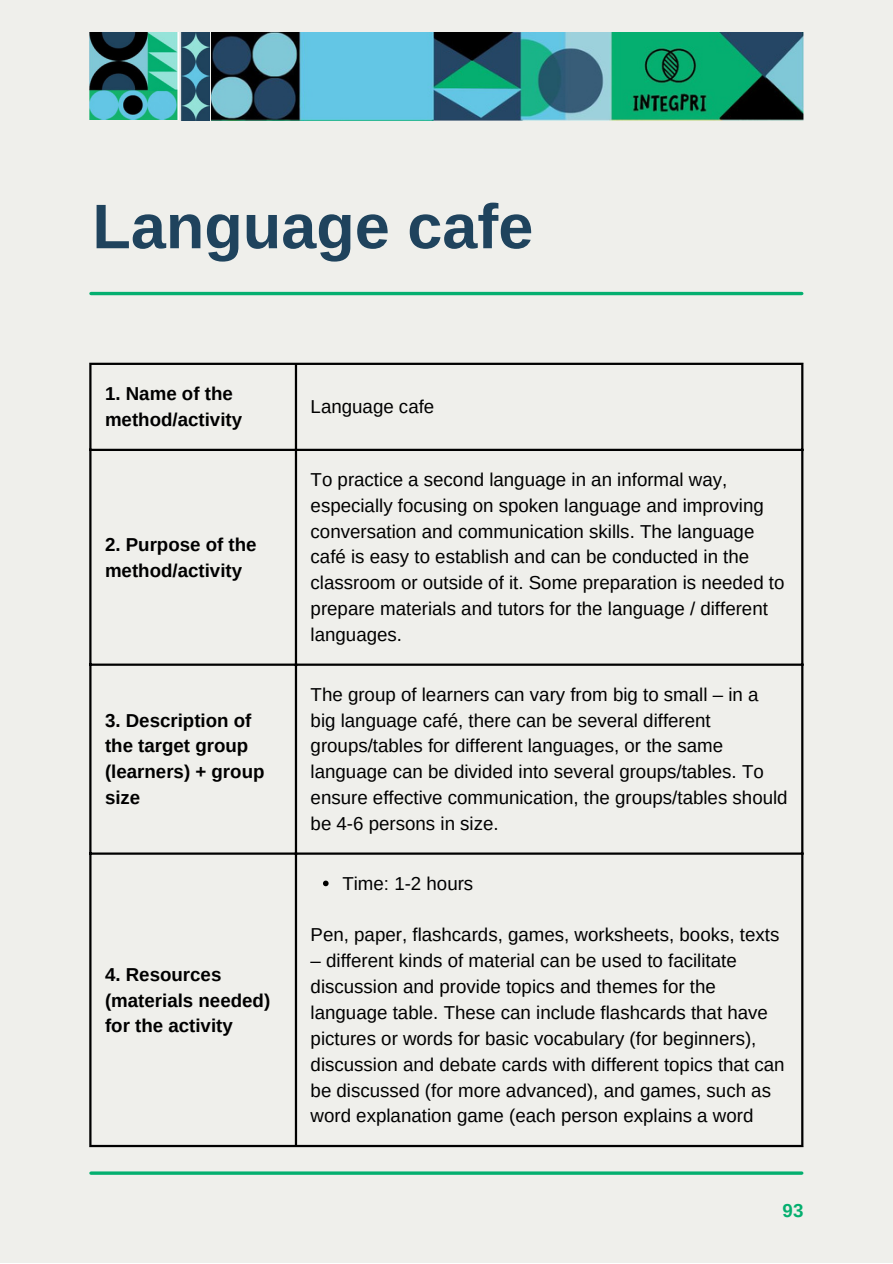
<style>
.page{position:relative;width:893px;height:1264px;background:#fff}
.page>*{position:absolute;margin:0;border:0;box-sizing:border-box;transform-origin:0 0}
.t1{font:700 63px "Arimo";color:#1f435d}
.t2{font:18.75px/25.8px "Arimo";color:#000}
.t3{font:700 18.75px/25.8px "Arimo";color:#000}
.t4{font:700 18.75px "Arimo";color:#04af6f}
</style>
<div class="page">
<div style="left:0;top:0;width:892px;height:1262px;background:#efefeb"></div>
<hr style="left:91px;top:1171px;width:710px;height:3px;background:#04af6f">
<img style="left:212px;top:32px;width:591px;height:89px">
<img style="left:89px;top:32px;width:89px;height:88px">
<img style="left:180px;top:33px;width:30px;height:87px">
<hr style="left:91px;top:292px;width:710px;height:3px;background:#04af6f">
<svg style="left:323px;top:880px;width:5px;height:6px"></svg>
<hr style="left:89px;top:365px;width:2px;height:779px;background:#000">
<hr style="left:295px;top:365px;width:2px;height:779px;background:#000">
<hr style="left:801px;top:365px;width:2px;height:779px;background:#000">
<hr style="left:89px;top:363px;width:714px;height:2px;background:#000">
<hr style="left:89px;top:449px;width:714px;height:2px;background:#000">
<hr style="left:89px;top:663px;width:714px;height:2px;background:#000">
<hr style="left:89px;top:852px;width:714px;height:2px;background:#000">
<hr style="left:89px;top:1144px;width:714px;height:3px;background:#000">
<p class="t1" style="left:92px;top:191px;width:442px">Language cafe</p>
<p class="t3" style="left:105px;top:380px;width:139px">1. Name of the method/activity</p>
<p class="t3" style="left:105px;top:531px;width:153px">2. Purpose of the method/activity</p>
<p class="t3" style="left:105px;top:707px;width:161px">3. Description of the target group (learners) + group size</p>
<p class="t3" style="left:105px;top:961px;width:167px">4. Resources (materials needed) for the activity</p>
<p class="t2" style="left:310px;top:394px;width:125px">Language cafe</p>
<p class="t2" style="left:310px;top:466px;width:475px">To practice a second language in an informal way, especially focusing on spoken language and improving conversation and communication skills. The language café is easy to establish and can be conducted in the classroom or outside of it. Some preparation is needed to</p>
<p class="t2" style="left:310px;top:595px;width:459px">prepare materials and tutors for the language / different languages.</p>
<p class="t2" style="left:310px;top:681px;width:478px">The group of learners can vary from big to small – in a big language café, there can be several different groups/tables for different languages, or the same language can be divided into several groups/tables. To ensure effective communication, the groups/tables should be 4-6 persons in size.</p>
<p class="t2" style="left:342px;top:870px;width:132px">Time: 1-2 hours</p>
<p class="t2" style="left:310px;top:921px;width:470px">Pen, paper, flashcards, games, worksheets, books, texts</p>
<p class="t2" style="left:310px;top:947px;width:475px">– different kinds of material can be used to facilitate discussion and provide topics and themes for the language table. These can include flashcards that have pictures or words for basic vocabulary (for beginners), discussion and debate cards with different topics that can be discussed (for more advanced), and games, such as word explanation game (each person explains a word</p>
<p class="t4" style="left:782px;top:1200px;width:22px">93</p>
</div>
